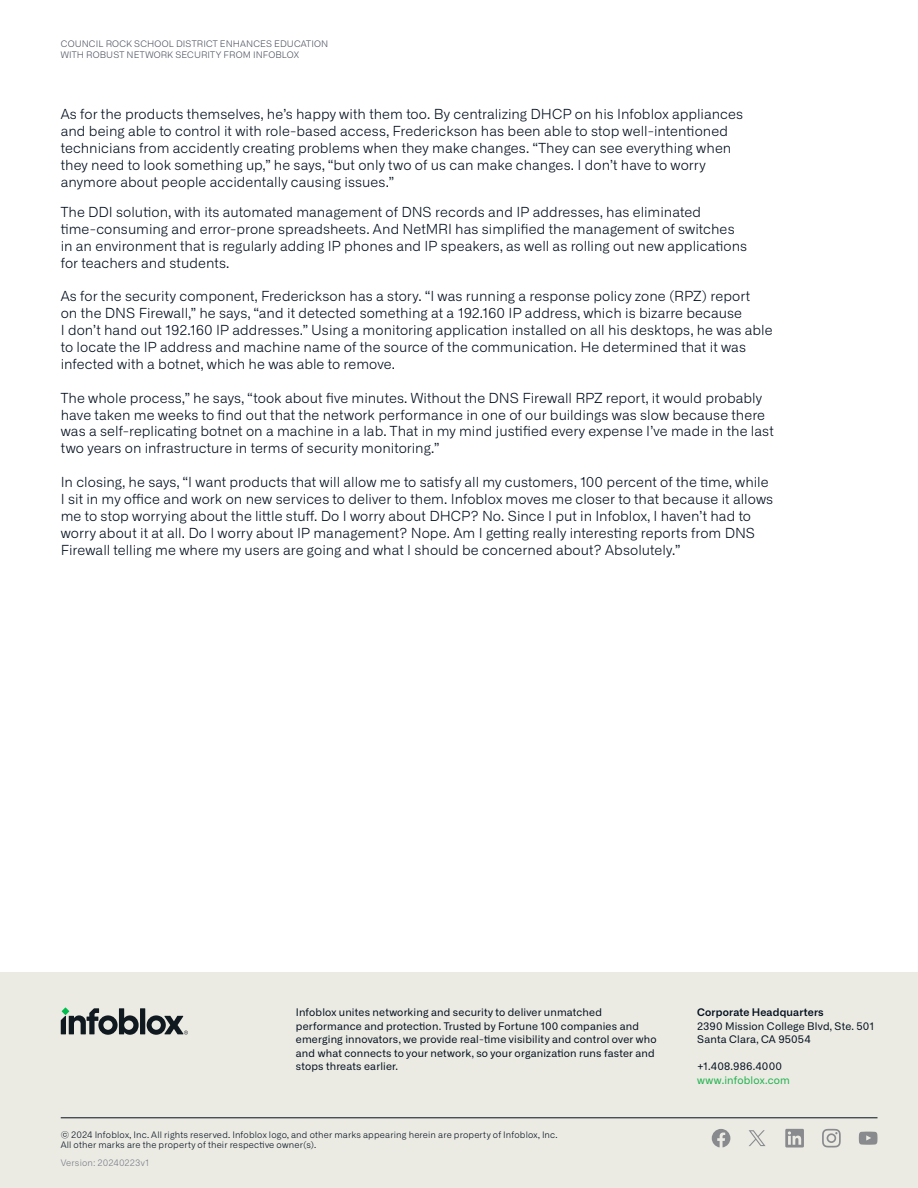
<style>
.page{position:relative;width:918px;height:1188px;background:#fff}
.page>*{position:absolute;margin:0;border:0;box-sizing:border-box;transform-origin:0 0}
.Body_text{font:300 13.8px/16.8px "Alliance No.1";letter-spacing:.005em;color:#030f1e}
.t1{font:10.5px/13.5px "Alliance No.1";letter-spacing:.015em;color:#030f1e}
.t2{font:600 10.5px "Alliance No.1";letter-spacing:.015em;color:#030f1e}
.t3{font:10.5px "Alliance No.1";letter-spacing:.015em;color:#1eb14b}
.t4{font:300 9px/9.8px "Alliance No.1";letter-spacing:.02em;color:#030f1e}
.t5{font:300 9px/10.5px "Alliance No.1";letter-spacing:.015em;color:#4d515e}
.t6{font:300 9px "Alliance No.1";letter-spacing:.015em;color:#797b86}
</style>
<div class="page">
<div style="left:0;top:972px;width:918px;height:216px;background:#ebebe4"></div>
<div style="left:140px;top:1008px;width:5px;height:26px;background:#101820"></div>
<svg style="left:147px;top:1015px;width:41px;height:20px"></svg>
<svg style="left:61px;top:1008px;width:78px;height:27px"></svg>
<svg style="left:822px;top:1129px;width:19px;height:18px"></svg>
<svg style="left:859px;top:1132px;width:19px;height:13px"></svg>
<svg style="left:785px;top:1129px;width:19px;height:19px"></svg>
<svg style="left:712px;top:1129px;width:18px;height:18px"></svg>
<hr style="left:61px;top:1118px;width:817px;height:1px;background:#030f1e">
<svg style="left:749px;top:1130px;width:17px;height:16px"></svg>
<p class="t5" style="left:61px;top:39px;width:269px">COUNCIL ROCK SCHOOL DISTRICT ENHANCES EDUCATION<br>WITH ROBUST NETWORK SECURITY FROM INFOBLOX</p>
<p class="Body_text" style="left:61px;top:106px;width:684px">As for the products themselves, he’s happy with them too. By centralizing DHCP on his Infoblox appliances and being able to control it with role-based access, Frederickson has been able to stop well-intentioned technicians from accidently creating problems when they make changes. “They can see everything when they need to look something up,” he says, “but only two of us can make changes. I don’t have to worry anymore about people accidentally causing issues.”</p>
<p class="Body_text" style="left:61px;top:204px;width:688px">The DDI solution, with its automated management of DNS records and IP addresses, has eliminated time-consuming and error-prone spreadsheets. And NetMRI has simplified the management of switches in an environment that is regularly adding IP phones and IP speakers, as well as rolling out new applications for teachers and students.</p>
<p class="Body_text" style="left:61px;top:288px;width:713px">As for the security component, Frederickson has a story. “I was running a response policy zone (RPZ) report<br>on the DNS Firewall,” he says, “and it detected something at a 192.160 IP address, which is bizarre because<br>I don’t hand out 192.160 IP addresses.” Using a monitoring application installed on all his desktops, he was able to locate the IP address and machine name of the source of the communication. He determined that it was infected with a botnet, which he was able to remove.</p>
<p class="Body_text" style="left:61px;top:389px;width:715px">The whole process,” he says, “took about five minutes. Without the DNS Firewall RPZ report, it would probably have taken me weeks to find out that the network performance in one of our buildings was slow because there was a self-replicating botnet on a machine in a lab. That in my mind justified every expense I’ve made in the last two years on infrastructure in terms of security monitoring.”</p>
<p class="Body_text" style="left:61px;top:474px;width:714px">In closing, he says, “I want products that will allow me to satisfy all my customers, 100 percent of the time, while I sit in my office and work on new services to deliver to them. Infoblox moves me closer to that because it allows me to stop worrying about the little stuff. Do I worry about DHCP? No. Since I put in Infoblox, I haven’t had to worry about it at all. Do I worry about IP management? Nope. Am I getting really interesting reports from DNS Firewall telling me where my users are going and what I should be concerned about? Absolutely.”</p>
<p class="t1" style="left:296px;top:1006px;width:362px">Infoblox unites networking and security to deliver unmatched performance and protection. Trusted by Fortune 100 companies and emerging innovators, we provide real-time visibility and control over who and what connects to your network, so your organization runs faster and stops threats earlier.</p>
<p class="t2" style="left:697px;top:1006px;width:128px">Corporate Headquarters</p>
<p class="t1" style="left:697px;top:1019px;width:179px">2390 Mission College Blvd, Ste. 501<br>Santa Clara, CA 95054</p>
<p class="t1" style="left:697px;top:1059px;width:86px">+1.408.986.4000</p>
<p class="t3" style="left:697px;top:1073px;width:94px">www.infoblox.com</p>
<p class="t4" style="left:61px;top:1130px;width:499px">© 2024 Infoblox, Inc. All rights reserved. Infoblox logo, and other marks appearing herein are property of Infoblox, Inc.<br>All other marks are the property of their respective owner(s).</p>
<p class="t6" style="left:61px;top:1158px;width:90px">Version: 20240223v1</p>
</div>
